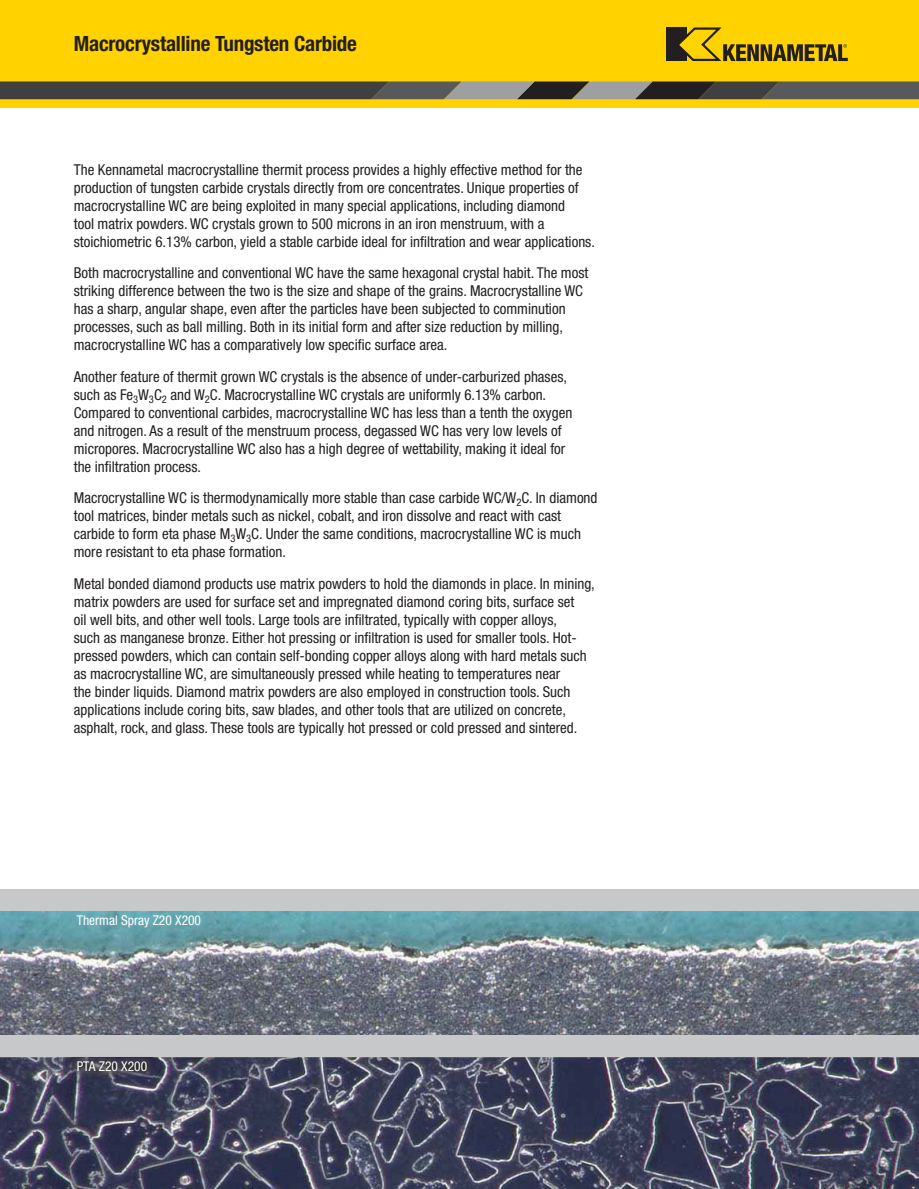
<style>
.page{position:relative;width:919px;height:1189px;background:#fff}
.page>*{position:absolute;margin:0;border:0;box-sizing:border-box;transform-origin:0 0}
.t1{font:700 condensed 21px "Helvetica Neue LT Std";letter-spacing:-.01em;color:#231f20}
.t2{font:condensed 15px/18px "Helvetica Neue LT Std";color:#231f20}
.t3{font:condensed 13.5px "Helvetica Neue LT Std";color:#fff}
</style>
<div class="page">
<img style="left:0;top:910px;width:919px;height:125px">
<div style="left:0;top:0;width:919px;height:108px;background:#ffd200"></div>
<svg style="left:0;top:81px;width:919px;height:18px;background:#54534e"></svg>
<div style="left:0;top:1035px;width:919px;height:21px;background:#c6c8ca"></div>
<div style="left:0;top:888px;width:919px;height:22px;background:#c6c8ca"></div>
<img style="left:0;top:1056px;width:919px;height:132px">
<img style="left:71px;top:1056px;width:82px;height:20px">
<div style="left:666px;top:28px;width:21px;height:33px;background:#231f20"></div>
<svg style="left:674px;top:27px;width:174px;height:34px"></svg>
<h1 class="t1" style="left:74px;top:36px;width:285px">Macrocrystalline Tungsten Carbide</h1>
<p class="t2" style="left:74px;top:162px;width:523px">The Kennametal macrocrystalline thermit process provides a highly effective method for the production of tungsten carbide crystals directly from ore concentrates. Unique properties of macrocrystalline WC are being exploited in many special applications, including diamond<br>tool matrix powders. WC crystals grown to 500 microns in an iron menstruum, with a stoichiometric 6.13% carbon, yield a stable carbide ideal for infiltration and wear applications.</p>
<p class="t2" style="left:74px;top:266px;width:516px">Both macrocrystalline and conventional WC have the same hexagonal crystal habit. The most striking difference between the two is the size and shape of the grains. Macrocrystalline WC has a sharp, angular shape, even after the particles have been subjected to comminution processes, such as ball milling. Both in its initial form and after size reduction by milling, macrocrystalline WC has a comparatively low specific surface area.</p>
<p class="t2" style="left:74px;top:369px;width:500px">Another feature of thermit grown WC crystals is the absence of under-carburized phases, such as Fe<sub>3</sub>W<sub>3</sub>C<sub>2</sub> and W<sub>2</sub>C. Macrocrystalline WC crystals are uniformly 6.13% carbon.<br>Compared to conventional carbides, macrocrystalline WC has less than a tenth the oxygen and nitrogen. As a result of the menstruum process, degassed WC has very low levels of micropores. Macrocrystalline WC also has a high degree of wettability, making it ideal for the infiltration process.</p>
<p class="t2" style="left:74px;top:491px;width:525px">Macrocrystalline WC is thermodynamically more stable than case carbide WC/W<sub>2</sub>C. In diamond tool matrices, binder metals such as nickel, cobalt, and iron dissolve and react with cast carbide to form eta phase M<sub>3</sub>W<sub>3</sub>C. Under the same conditions, macrocrystalline WC is much more resistant to eta phase formation.</p>
<p class="t2" style="left:74px;top:576px;width:523px">Metal bonded diamond products use matrix powders to hold the diamonds in place. In mining, matrix powders are used for surface set and impregnated diamond coring bits, surface set<br>oil well bits, and other well tools. Large tools are infiltrated, typically with copper alloys,<br>such as manganese bronze. Either hot pressing or infiltration is used for smaller tools. Hot&shy;pressed powders, which can contain self-bonding copper alloys along with hard metals such as macrocrystalline WC, are simultaneously pressed while heating to temperatures near<br>the binder liquids. Diamond matrix powders are also employed in construction tools. Such applications include coring bits, saw blades, and other tools that are utilized on concrete, asphalt, rock, and glass. These tools are typically hot pressed or cold pressed and sintered.</p>
<p class="t3" style="left:77px;top:915px;width:126px">Thermal Spray Z20 X200</p>
<p class="t3" style="left:77px;top:1061px;width:72px">PTA Z20 X200</p>
</div>
